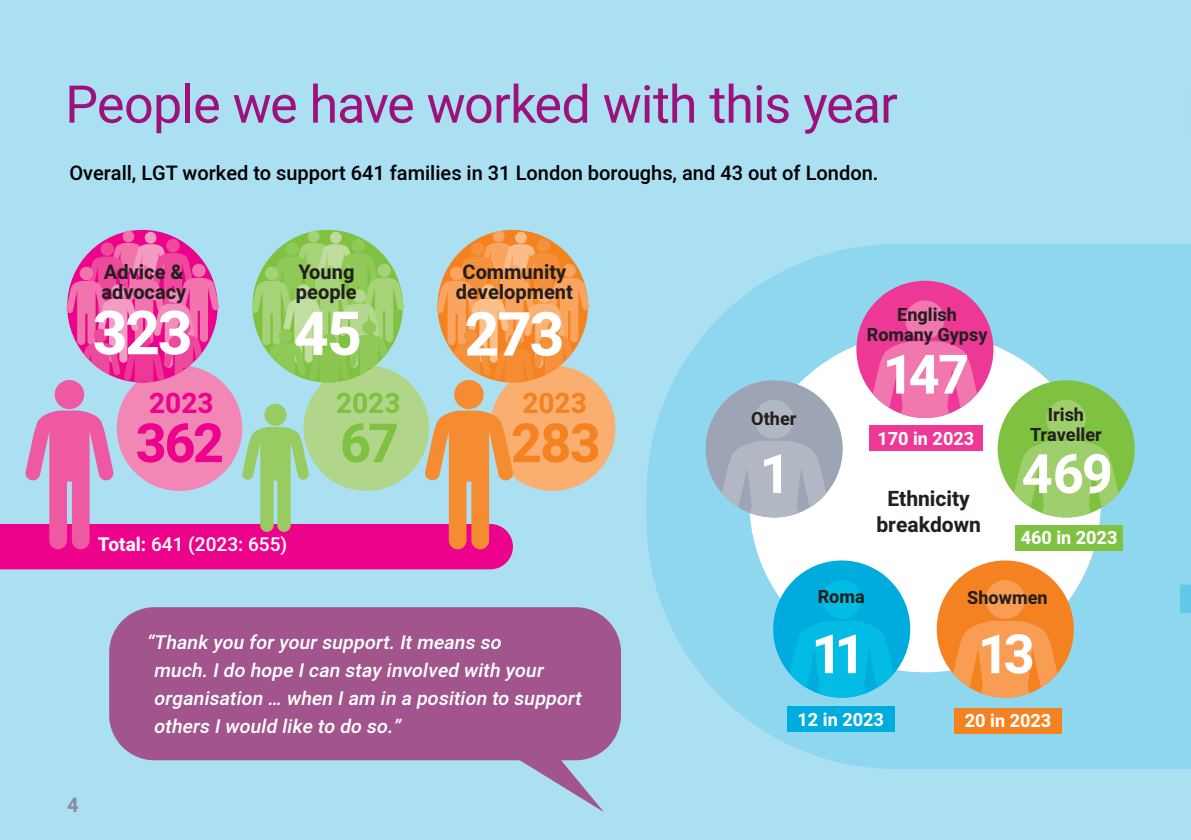
<style>
.page{position:relative;width:1191px;height:840px;background:#fff}
.page>*{position:absolute;margin:0;border:0;box-sizing:border-box;transform-origin:0 0}
.Table_text_bold{font:700 60.8px "Heebo";letter-spacing:-.04em;color:#fff}
.Table_text_bold-2{font:700 54.2px "Heebo";letter-spacing:-.07em;color:#fff}
.Table_text_bold-3{font:700 54px "Heebo";color:#ed028c}
.Table_text_bold-4{font:700 54px "Heebo";color:#f58220}
.Table_text_bold-5{font:700 54px "Heebo";color:#7fc241}
.Heading_26_27{font:52px "Heebo";letter-spacing:-.02em;color:#9d117c}
.Table_text_bold-6{font:700 28px "Heebo";color:#ed028c}
.Table_text_bold-7{font:700 28px "Heebo";color:#7fc241}
.Table_text_bold-8{font:700 28px "Heebo";color:#f58220}
.Crosshead_darker_pink_10_5_14{font:700 21px/26px "Heebo";color:#231f20;text-align:center}
.intro{font:500 20px "Heebo";color:#000}
.Table_text_bold-9{font:700 20px/20px "Heebo";color:#231f20}
.t1{font:700 20px "Heebo";color:#8a8f9d}
.Italic_medium_colour{font:italic 500 19px/28px "Heebo";color:#fff}
.Crosshead_darker_pink_10_5_14-2{font:500 19px "Heebo";color:#fff}
.Table_text_bold-10{font:700 18px/19.6px "Heebo";color:#231f20;text-align:center}
.Table_text_bold-11{font:700 18px "Heebo";color:#fff}
.s1{font-weight:700}
</style>
<div class="page">
<div style="left:0;top:0;width:1191px;height:839px;background:#abe0f2"></div>
<svg style="left:646px;top:244px;width:545px;height:524px;fill:#8ed7ef"></svg>
<svg style="left:418px;top:749px;width:186px;height:62px"></svg>
<div style="left:109px;top:607px;width:512px;height:152px;background:#a1558c;border-radius:45px"></div>
<div style="left:749px;top:331px;width:351px;height:341px;background:#fff;border-radius:50%"></div>
<div style="left:997px;top:380px;width:137px;height:137px;background:#7fc241;border-radius:50%"></div>
<svg style="left:1014px;top:399px;width:104px;height:118px"></svg>
<div style="left:705px;top:380px;width:137px;height:137px;background:#9da4b4;border-radius:50%"></div>
<svg style="left:722px;top:399px;width:104px;height:118px"></svg>
<div style="left:856px;top:280px;width:137px;height:138px;background:#ed3896;border-radius:50%"></div>
<svg style="left:873px;top:300px;width:104px;height:118px"></svg>
<div style="left:936px;top:560px;width:137px;height:137px;background:#f58220;border-radius:50%"></div>
<svg style="left:953px;top:579px;width:104px;height:118px"></svg>
<div style="left:773px;top:560px;width:137px;height:137px;background:#00acdd;border-radius:50%"></div>
<svg style="left:789px;top:579px;width:104px;height:118px"></svg>
<div style="left:490px;top:365px;width:125px;height:125px;background:#faaf71;border-radius:50%"></div>
<div style="left:869px;top:425px;width:113px;height:25px;background:#ed3896"></div>
<div style="left:787px;top:706px;width:107px;height:25px;background:#00acdd"></div>
<div style="left:954px;top:708px;width:108px;height:25px;background:#f58220"></div>
<div style="left:1015px;top:525px;width:108px;height:25px;background:#7fc241"></div>
<svg style="left:0;top:230px;width:589px;height:339px"></svg>
<p class="Heading_26_27" style="left:65px;top:68px;width:834px">People we have worked with this year</p>
<p class="intro" style="left:69px;top:159px;width:810px">Overall, LGT worked to support 641 families in 31 London boroughs, and 43 out of London.</p>
<p class="Table_text_bold-9" style="left:101px;top:262px;width:86px">Advice &amp; advocacy</p>
<p class="Table_text_bold" style="left:93px;top:290px;width:101px">323</p>
<p class="Table_text_bold-6" style="left:149px;top:383px;width:66px">2023</p>
<p class="Table_text_bold-3" style="left:136px;top:405px;width:90px">362</p>
<p class="Table_text_bold-9" style="left:296px;top:262px;width:62px">Young people</p>
<p class="Table_text_bold" style="left:294px;top:291px;width:70px">45</p>
<p class="Table_text_bold-7" style="left:336px;top:383px;width:66px">2023</p>
<p class="Table_text_bold-5" style="left:340px;top:405px;width:60px">67</p>
<p class="Crosshead_darker_pink_10_5_14-2" style="left:98px;top:531px;width:191px"><span class="s1">Total:</span> 641 (2023: 655)</p>
<p class="Table_text_bold-9" style="left:456px;top:262px;width:119px;text-align:center">Community development</p>
<p class="Table_text_bold" style="left:464px;top:291px;width:101px">273</p>
<p class="Table_text_bold-8" style="left:522px;top:383px;width:66px">2023</p>
<p class="Table_text_bold-4" style="left:511px;top:405px;width:91px">283</p>
<p class="Table_text_bold-10" style="left:751px;top:409px;width:47px">Other</p>
<p class="Table_text_bold-2" style="left:759px;top:436px;width:33px">1</p>
<p class="Table_text_bold-10" style="left:866px;top:305px;width:122px">English<br>Romany Gypsy</p>
<p class="Table_text_bold-2" style="left:882px;top:336px;width:88px">147</p>
<p class="Table_text_bold-11" style="left:877px;top:425px;width:98px">170 in 2023</p>
<p class="Crosshead_darker_pink_10_5_14" style="left:876px;top:485px;width:106px">Ethnicity breakdown</p>
<p class="Table_text_bold-10" style="left:1030px;top:405px;width:73px">Irish<br>Traveller</p>
<p class="Table_text_bold-2" style="left:1021px;top:436px;width:93px">469</p>
<p class="Table_text_bold-11" style="left:1020px;top:525px;width:98px">460 in 2023</p>
<p class="t1" style="left:67px;top:790px;width:13px">4</p>
<p class="Italic_medium_colour" style="left:154px;top:627px;width:433px;text-indent:-8px">“Thank you foryoursupport.Itmeans so much.Ido hope Ican stay involved with your organisation … when Iam in a position to support others Iwould like to do so.”</p>
<p class="Table_text_bold-10" style="left:817px;top:587px;width:49px">Roma</p>
<p class="Table_text_bold-10" style="left:967px;top:587px;width:82px">Showmen</p>
<p class="Table_text_bold-2" style="left:811px;top:616px;width:56px">11</p>
<p class="Table_text_bold-2" style="left:977px;top:616px;width:58px">13</p>
<p class="Table_text_bold-11" style="left:797px;top:706px;width:88px">12 in 2023</p>
<p class="Table_text_bold-11" style="left:965px;top:708px;width:88px">20 in 2023</p>
</div>
